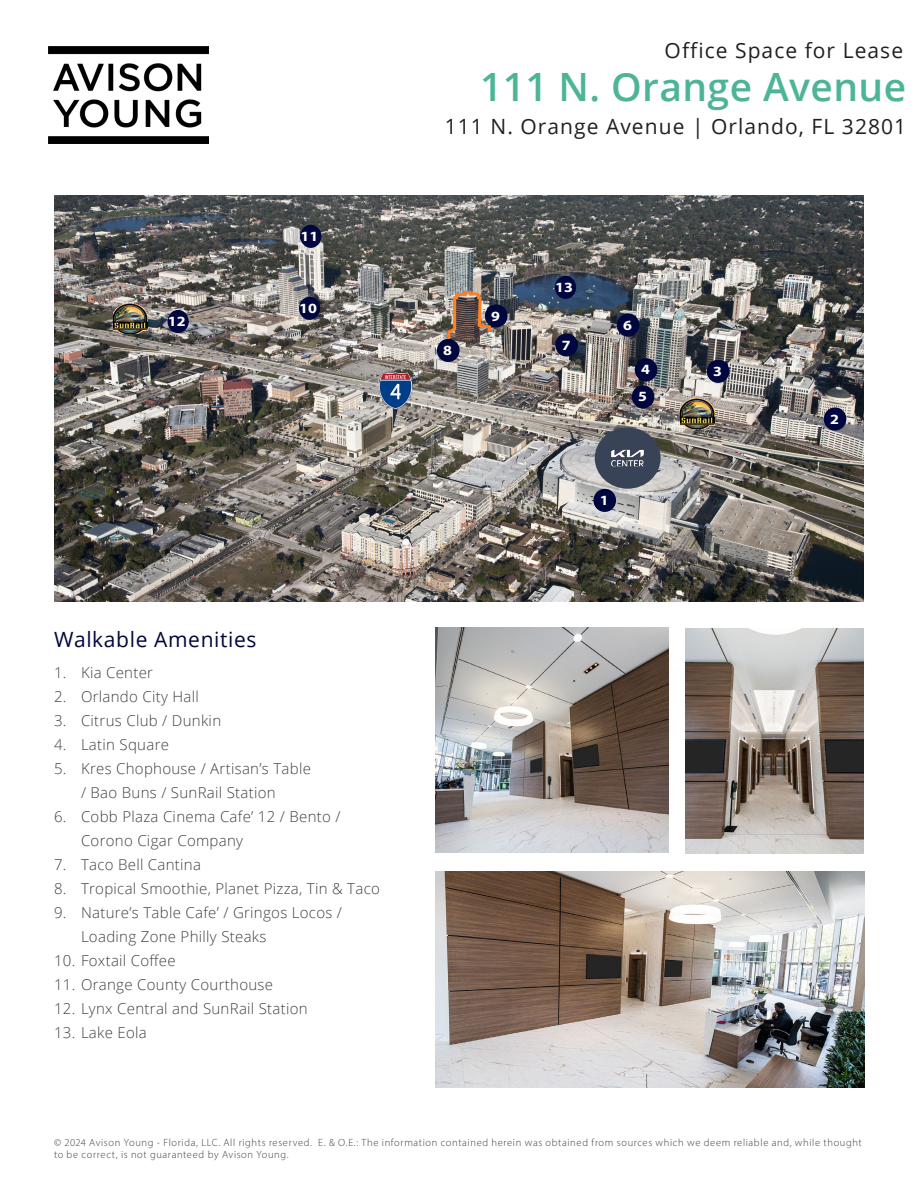
<style>
.page{position:relative;width:918px;height:1188px;background:#fff}
.page>*{position:absolute;margin:0;border:0;box-sizing:border-box;transform-origin:0 0}
.Header_36_pt_Right{font:600 39px "Open Sans";letter-spacing:.01em;color:#4db595}
.Header_36_pt_Right-2{font:21px "Open Sans";letter-spacing:.05em;color:#231f20}
.Subheader_16_pt_Right{font:21px "Open Sans";letter-spacing:.05em;color:#231f20}
.Header_14pt_Left{font:21px "Open Sans";letter-spacing:.03em;color:#00063e}
.t1{font:300 15px/24px "Open Sans";letter-spacing:.02em;color:#404042}
.t2{font:700 14.1px "Myriad Pro";color:#fff;scale:1.13 1}
.t3{font:300 10.5px/12.6px "Myriad Pro";letter-spacing:.06em;color:#404042}
</style>
<div class="page">
<img style="left:49px;top:46px;width:160px;height:97px">
<img style="left:436px;top:627px;width:233px;height:225px">
<img style="left:686px;top:629px;width:178px;height:225px">
<img style="left:436px;top:872px;width:429px;height:216px">
<img style="left:54px;top:195px;width:810px;height:407px">
<div style="left:594px;top:490px;width:21px;height:21px;background:#00063e;border-radius:50%"></div>
<div style="left:593px;top:489px;width:23px;height:23px;border:1px solid #00063e;border-radius:50%"></div>
<img style="left:380px;top:373px;width:31px;height:35px">
<div style="left:825px;top:408px;width:21px;height:22px;background:#00063e;border-radius:50%"></div>
<div style="left:824px;top:407px;width:22px;height:24px;border:1px solid #00063e;border-radius:50%"></div>
<div style="left:708px;top:360px;width:21px;height:22px;background:#00063e;border-radius:50%"></div>
<div style="left:707px;top:360px;width:22px;height:23px;border:1px solid #00063e;border-radius:50%"></div>
<div style="left:636px;top:359px;width:21px;height:22px;background:#00063e;border-radius:50%"></div>
<div style="left:635px;top:358px;width:22px;height:23px;border:1px solid #00063e;border-radius:50%"></div>
<div style="left:633px;top:386px;width:21px;height:22px;background:#00063e;border-radius:50%"></div>
<div style="left:632px;top:385px;width:22px;height:23px;border:1px solid #00063e;border-radius:50%"></div>
<div style="left:618px;top:314px;width:21px;height:22px;background:#00063e;border-radius:50%"></div>
<div style="left:617px;top:314px;width:22px;height:23px;border:1px solid #00063e;border-radius:50%"></div>
<div style="left:556px;top:334px;width:21px;height:22px;background:#00063e;border-radius:50%"></div>
<div style="left:555px;top:333px;width:23px;height:24px;border:1px solid #00063e;border-radius:50%"></div>
<div style="left:438px;top:340px;width:21px;height:21px;background:#00063e;border-radius:50%"></div>
<div style="left:437px;top:339px;width:23px;height:23px;border:1px solid #00063e;border-radius:50%"></div>
<div style="left:486px;top:305px;width:21px;height:22px;background:#00063e;border-radius:50%"></div>
<div style="left:485px;top:304px;width:23px;height:24px;border:1px solid #00063e;border-radius:50%"></div>
<div style="left:300px;top:297px;width:19px;height:22px;background:#00063e;border-radius:50%"></div>
<div style="left:299px;top:297px;width:21px;height:23px;border:1px solid #00063e;border-radius:50%"></div>
<div style="left:301px;top:225px;width:20px;height:22px;background:#00063e;border-radius:50%"></div>
<div style="left:300px;top:225px;width:21px;height:23px;border:1px solid #00063e;border-radius:50%"></div>
<div style="left:168px;top:311px;width:20px;height:21px;background:#00063e;border-radius:50%"></div>
<div style="left:168px;top:310px;width:21px;height:23px;border:1px solid #00063e;border-radius:50%"></div>
<div style="left:556px;top:276px;width:19px;height:22px;background:#00063e;border-radius:50%"></div>
<div style="left:555px;top:276px;width:21px;height:23px;border:1px solid #00063e;border-radius:50%"></div>
<img style="left:681px;top:398px;width:33px;height:30px">
<img style="left:114px;top:304px;width:33px;height:30px">
<svg style="left:446px;top:289px;width:46px;height:53px;background:#826a5c"></svg>
<div style="left:595px;top:427px;width:66px;height:62px;background:#384358;border-radius:50%"></div>
<img style="left:595px;top:450px;width:66px;height:16px">
<p class="t2" style="left:301px;top:227px;width:17px">11</p>
<p class="t2" style="left:168px;top:312px;width:17px">12</p>
<p class="t2" style="left:299px;top:299px;width:17px">10</p>
<p class="Header_14pt_Left" style="left:54px;top:625px;width:204px">Walkable Amenities</p>
<p class="t1" style="left:54px;top:660px;width:101px">1. Kia Center</p>
<p class="t1" style="left:54px;top:684px;width:146px">2. Orlando City Hall</p>
<p class="t1" style="left:54px;top:708px;width:169px">3. Citrus Club / Dunkin</p>
<p class="t1" style="left:54px;top:732px;width:117px">4. Latin Square</p>
<p class="t1" style="left:54px;top:756px;width:258px;text-align:center">5. Kres Chophouse / Artisan’s Table / Bao Buns / SunRail Station</p>
<p class="t1" style="left:81px;top:804px;width:261px;text-indent:-27px">6. Cobb Plaza Cinema Cafe’ 12 / Bento /<br>Corono Cigar Company</p>
<p class="t1" style="left:54px;top:852px;width:149px">7. Taco Bell Cantina</p>
<p class="t1" style="left:54px;top:876px;width:327px">8. Tropical Smoothie, Planet Pizza, Tin &amp; Taco</p>
<p class="t1" style="left:81px;top:900px;width:263px;text-indent:-27px">9. Nature’s Table Cafe’ / Gringos Locos /<br>Loading Zone Philly Steaks</p>
<p class="t1" style="left:54px;top:948px;width:123px">10. Foxtail Coffee</p>
<p class="t1" style="left:54px;top:972px;width:221px">11. Orange County Courthouse</p>
<p class="t1" style="left:54px;top:996px;width:255px">12. Lynx Central and SunRail Station</p>
<p class="t1" style="left:54px;top:1020px;width:94px">13. Lake Eola</p>
<p class="Subheader_16_pt_Right" style="left:665px;top:36px;width:240px">Office Space for Lease</p>
<p class="Header_36_pt_Right" style="left:480px;top:60px;width:428px">111 N. Orange Avenue</p>
<p class="Header_36_pt_Right-2" style="left:445px;top:112px;width:463px">111 N. Orange Avenue | Orlando, FL 32801</p>
<p class="t2" style="left:443px;top:341px;width:9px">8</p>
<p class="t2" style="left:491px;top:307px;width:9px">9</p>
<p class="t2" style="left:555px;top:278px;width:17px">13</p>
<p class="t2" style="left:562px;top:336px;width:9px">7</p>
<p class="t2" style="left:623px;top:316px;width:9px">6</p>
<p class="t2" style="left:641px;top:361px;width:9px">4</p>
<p class="t2" style="left:713px;top:362px;width:9px">3</p>
<p class="t2" style="left:638px;top:388px;width:9px">5</p>
<p class="t2" style="left:600px;top:491px;width:9px">1</p>
<p class="t2" style="left:830px;top:410px;width:9px">2</p>
<p class="t3" style="left:54px;top:1136px;width:809px">© 2024 Avison Young - Florida, LLC. All rights reserved. E. &amp; O.E.: The information contained herein was obtained from sources which we deem reliable and, while thought to be correct, is not guaranteed by Avison Young.</p>
</div>
